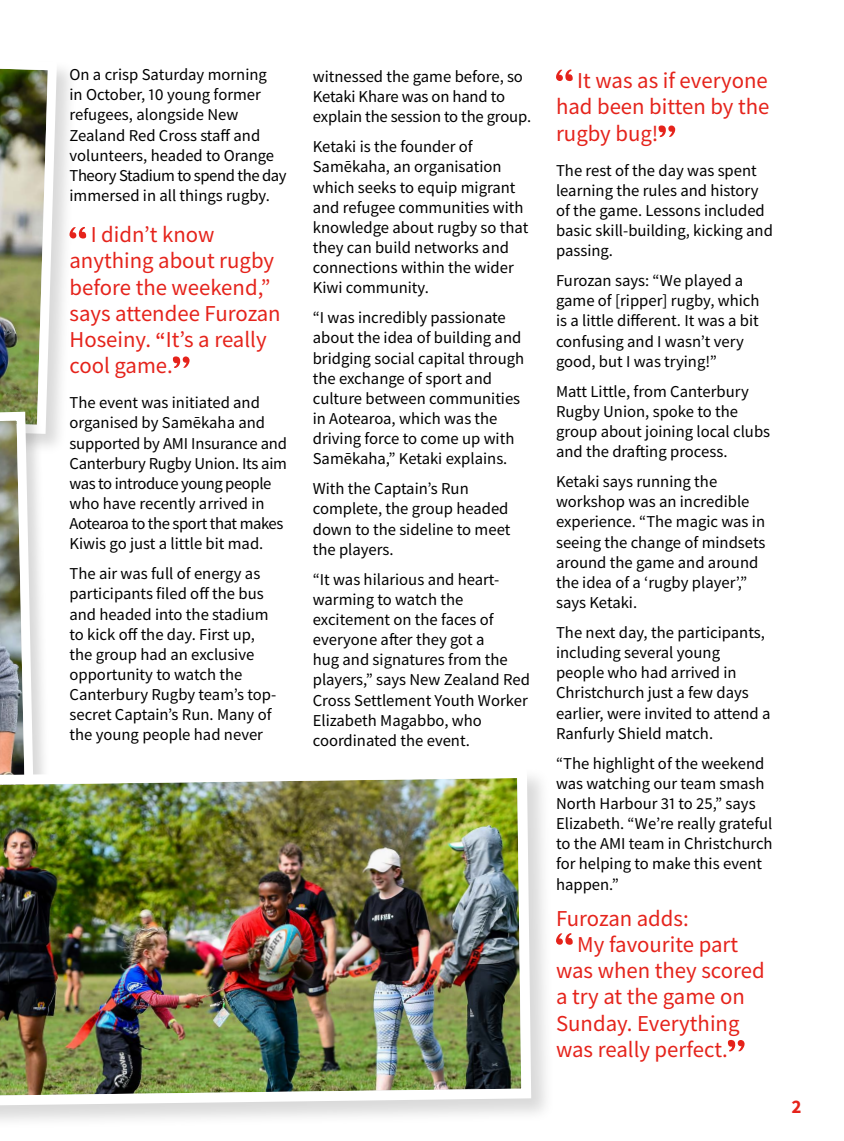
<style>
.page{position:relative;width:844px;height:1141px;background:#fff}
.page>*{position:absolute;margin:0;border:0;box-sizing:border-box;transform-origin:0 0}
.t1{font:22.75px/26.2px "Source Sans Pro";color:#e5231b}
.t2{font:700 19.25px "Source Sans Pro";color:#e5231b}
.t3{font:16.62px/20.1px "Source Sans Pro";color:#000}
.s1{font-weight:600;font-size:21px}
</style>
<div class="page">
<div style="left:0;top:767px;width:554px;height:363px;background:#000;opacity:.15"></div>
<img style="left:0;top:68px;width:536px;height:1043px">
<svg style="left:69px;top:226px;width:17px;height:13px"></svg>
<svg style="left:172px;top:356px;width:18px;height:13px"></svg>
<svg style="left:556px;top:69px;width:17px;height:13px"></svg>
<svg style="left:658px;top:125px;width:17px;height:13px"></svg>
<svg style="left:556px;top:933px;width:17px;height:12px"></svg>
<svg style="left:727px;top:1039px;width:17px;height:13px"></svg>
<p class="t3" style="left:69px;top:64px;width:219px">On a crisp Saturday morning<br>in October, 10 young former refugees, alongside New<br>Zealand Red Cross staff and volunteers, headed to Orange<br>Theory Stadium to spend the day immersed in all things rugby.</p>
<h1 class="t1" style="left:69px;top:221px;width:213px;text-indent:21px">I didn’t know anything about rugby before the weekend,” says attendee Furozan<br>Hoseiny. <span class="s1">“</span>It’s a really cool game.</h1>
<p class="t3" style="left:69px;top:393px;width:219px">The event was initiated and organised by Samēkaha and supported by AMI Insurance and<br>Canterbury Rugby Union. Its aim was to introduce young people who have recently arrived in<br>Aotearoa to the sport that makes<br>Kiwis go just a little bit mad.</p>
<p class="t3" style="left:69px;top:564px;width:208px">The air was full of energy as participants filed off the bus and headed into the stadium to kick off the day. First up, the group had an exclusive opportunity to watch the<br>Canterbury Rugby team’s top&shy;secret Captain’s Run. Many of the young people had never</p>
<p class="t3" style="left:313px;top:66px;width:220px">witnessed the game before, so<br>Ketaki Khare was on hand to explain the session to the group.</p>
<p class="t3" style="left:313px;top:137px;width:217px">Ketaki is the founder of<br>Samēkaha, an organisation which seeks to equip migrant and refugee communities with knowledge about rugby so that they can build networks and connections within the wider<br>Kiwi community.</p>
<p class="t3" style="left:313px;top:308px;width:213px">“I was incredibly passionate about the idea of building and bridging social capital through the exchange of sport and culture between communities in Aotearoa, which was the driving force to come up with<br>Samēkaha,” Ketaki explains.</p>
<p class="t3" style="left:313px;top:479px;width:199px">With the Captain’s Run complete, the group headed down to the sideline to meet the players.</p>
<p class="t3" style="left:313px;top:569px;width:219px">“It was hilarious and heart&shy;warming to watch the excitement on the faces of everyone after they got a<br>hug and signatures from the players,” says New Zealand Red<br>Cross Settlement Youth Worker<br>Elizabeth Magabbo, who coordinated the event.</p>
<h1 class="t1" style="left:556px;top:67px;width:215px;text-align:justify;text-indent:21px">It was as if everyone had been bitten by the rugby bug!</h1>
<p class="t3" style="left:556px;top:160px;width:218px">The rest of the day was spent learning the rules and history of the game. Lessons included basic skill-building, kicking and passing.</p>
<p class="t3" style="left:556px;top:270px;width:205px">Furozan says: “We played a game of [ripper] rugby, which is a little different. It was a bit confusing and I wasn’t very good, but I was trying!”</p>
<p class="t3" style="left:556px;top:381px;width:215px">Matt Little, from Canterbury<br>Rugby Union, spoke to the group about joining local clubs and the drafting process.</p>
<p class="t3" style="left:556px;top:472px;width:211px">Ketaki says running the workshop was an incredible experience. “The magic was in seeing the change of mindsets around the game and around the idea of a ‘rugby player’,” says Ketaki.</p>
<p class="t3" style="left:556px;top:622px;width:216px">The next day, the participants, including several young people who had arrived in<br>Christchurch just a few days earlier, were invited to attend a<br>Ranfurly Shield match.</p>
<p class="t3" style="left:556px;top:753px;width:218px">“The highlight of the weekend was watching our team smash<br>North Harbour 31 to 25,” says<br>Elizabeth. “We’re really grateful to the AMI team in Christchurch for helping to make this event happen.”</p>
<h1 class="t1" style="left:556px;top:905px;width:134px">Furozan adds:</h1>
<h1 class="t1" style="left:577px;top:931px;width:162px">My favourite part</h1>
<h1 class="t1" style="left:556px;top:957px;width:210px">was when they scored</h1>
<h1 class="t1" style="left:556px;top:983px;width:190px">a try at the game on</h1>
<h1 class="t1" style="left:556px;top:1010px;width:185px">Sunday. Everything</h1>
<h1 class="t1" style="left:556px;top:1036px;width:173px">was really perfect.</h1>
<p class="t2" style="left:791px;top:1094px;width:12px">2</p>
</div>
